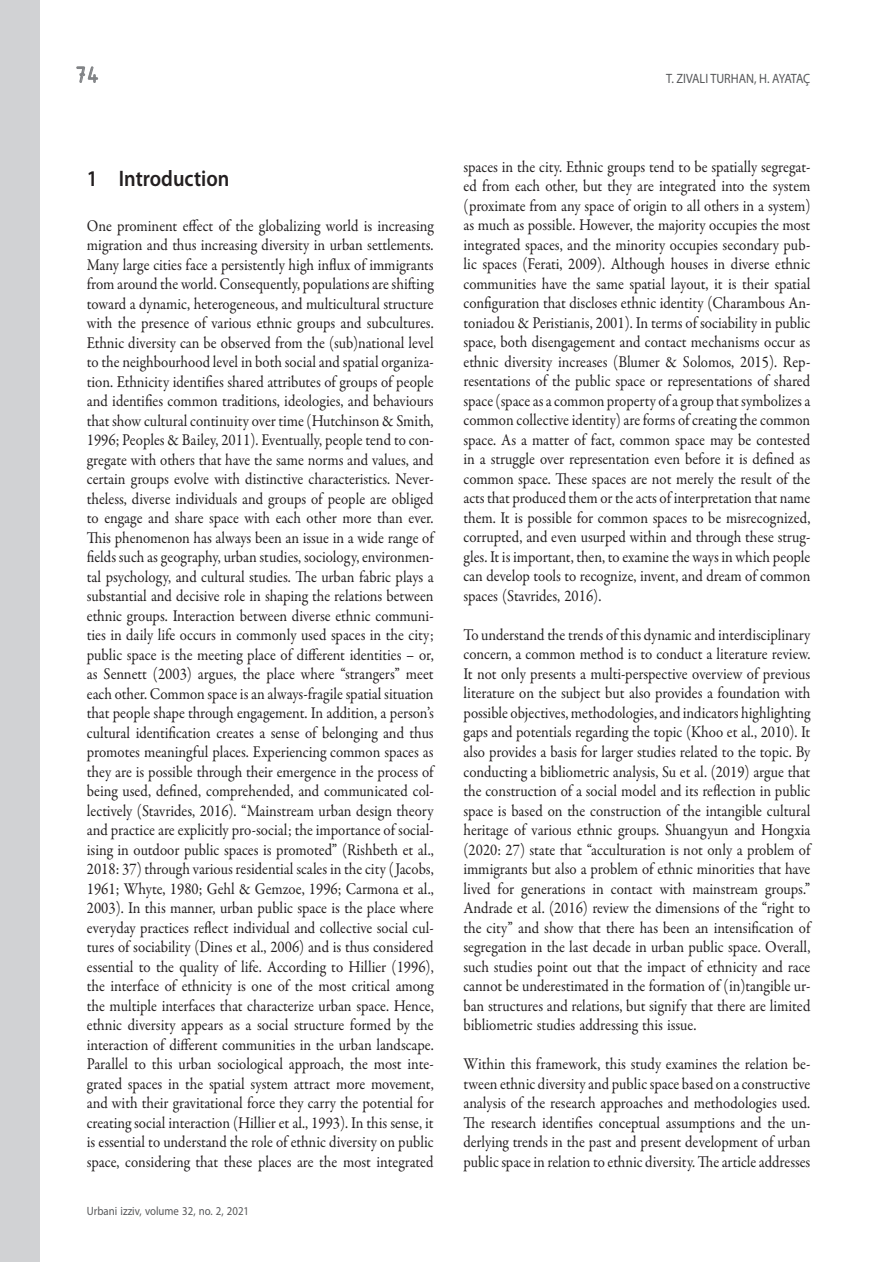
<style>
.page{position:relative;width:893px;height:1262px;background:#fff}
.page>*{position:absolute;margin:0;border:0;box-sizing:border-box;transform-origin:0 0}
.t1{font:24px "ISOCTEUR";color:#808285}
.t2{font:600 22.5px "Myriad Pro";color:#231f20;scale:.9 1}
.t3{font:16.5px/19.5px "Garamond Premr Pro";color:#231f20;text-align:justify;scale:.9 1}
.t4{font:13.5px "Myriad Pro";color:#57585a;scale:.9 1}
.t5{font:12px "Myriad Pro";color:#57585a;scale:.9 1}
</style>
<div class="page">
<svg style="left:76px;top:66px;width:22px;height:17px"></svg>
<div style="left:0;top:0;width:40px;height:1261px;background:#d1d2d4"></div>
<h1 class="t1" style="left:72px;top:59px;width:31px">74</h1>
<p class="t4" style="left:665px;top:71px;width:162px">T. ZIVALI TURHAN, H. AYATAÇ</p>
<h2 class="t2" style="left:87px;top:164px;width:160px">1 Introduction</h2>
<p class="t3" style="left:87px;top:216px;width:387px">One prominent effect of the globalizing world is increasing migration and thus increasing diversity in urban settlements.<br>Many large cities face a persistently high influx of immigrants from around the world. Consequently, populations are shifting toward a dynamic, heterogeneous, and multicultural structure with the presence of various ethnic groups and subcultures.<br>Ethnic diversity can be observed from the (sub)national level to the neighbourhood level in both social and spatial organiza&shy;tion. Ethnicity identifies shared attributes of groups of people and identifies common traditions, ideologies, and behaviours that show cultural continuity over time (Hutchinson &amp; Smith, 1996; Peoples &amp; Bailey, 2011). Eventually, people tend to con&shy;gregate with others that have the same norms and values, and certain groups evolve with distinctive characteristics. Never&shy;theless, diverse individuals and groups of people are obliged to engage and share space with each other more than ever.<br>This phenomenon has always been an issue in a wide range of fields such as geography, urban studies, sociology, environmen&shy;tal psychology, and cultural studies. The urban fabric plays a substantial and decisive role in shaping the relations between ethnic groups. Interaction between diverse ethnic communi&shy;ties in daily life occurs in commonly used spaces in the city; public space is the meeting place of different identities – or, as Sennett (2003) argues, the place where “strangers” meet each other. Common space is an always-fragile spatial situation that people shape through engagement. In addition, a person’s cultural identification creates a sense of belonging and thus promotes meaningful places. Experiencing common spaces as they are is possible through their emergence in the process of being used, defined, comprehended, and communicated col&shy;lectively (Stavrides, 2016). “Mainstream urban design theory and practice are explicitly pro-social; the importance of social&shy;ising in outdoor public spaces is promoted” (Rishbeth et al., 2018: 37) through various residential scales in the city (Jacobs, 1961; Whyte, 1980; Gehl &amp; Gemzoe, 1996; Carmona et al., 2003). In this manner, urban public space is the place where everyday practices reflect individual and collective social cul&shy;tures of sociability (Dines et al., 2006) and is thus considered essential to the quality of life. According to Hillier (1996), the interface of ethnicity is one of the most critical among the multiple interfaces that characterize urban space. Hence, ethnic diversity appears as a social structure formed by the interaction of different communities in the urban landscape.<br>Parallel to this urban sociological approach, the most inte&shy;grated spaces in the spatial system attract more movement, and with their gravitational force they carry the potential for creating social interaction (Hillier et al., 1993). In this sense, it is essential to understand the role of ethnic diversity on public space, considering that these places are the most integrated</p>
<p class="t5" style="left:87px;top:1204px;width:182px">Urbani izziv, volume 32, no. 2, 2021</p>
<p class="t3" style="left:463px;top:157px;width:387px">spaces in the city. Ethnic groups tend to be spatially segregat&shy;ed from each other, but they are integrated into the system (proximate from any space of origin to all others in a system) as much as possible. However, the majority occupies the most integrated spaces, and the minority occupies secondary pub&shy;lic spaces (Ferati, 2009). Although houses in diverse ethnic communities have the same spatial layout, it is their spatial configuration that discloses ethnic identity (Charambous An&shy;toniadou &amp; Peristianis, 2001). In terms of sociability in public space, both disengagement and contact mechanisms occur as ethnic diversity increases (Blumer &amp; Solomos, 2015). Rep&shy;resentations of the public space or representations of shared space (space as a common property of a group that symbolizes a common collective identity) are forms of creating the common space. As a matter of fact, common space may be contested in a struggle over representation even before it is defined as common space. These spaces are not merely the result of the acts that produced them or the acts of interpretation that name them. It is possible for common spaces to be misrecognized, corrupted, and even usurped within and through these strug&shy;gles. It is important, then, to examine the ways in which people can develop tools to recognize, invent, and dream of common spaces (Stavrides, 2016).</p>
<p class="t3" style="left:463px;top:625px;width:387px">To understand the trends of this dynamic and interdisciplinary concern, a common method is to conduct a literature review.<br>It not only presents a multi-perspective overview of previous literature on the subject but also provides a foundation with possible objectives, methodologies, and indicators highlighting gaps and potentials regarding the topic (Khoo et al., 2010). It also provides a basis for larger studies related to the topic. By conducting a bibliometric analysis, Su et al. (2019) argue that the construction of a social model and its reflection in public space is based on the construction of the intangible cultural heritage of various ethnic groups. Shuangyun and Hongxia (2020: 27) state that “acculturation is not only a problem of immigrants but also a problem of ethnic minorities that have lived for generations in contact with mainstream groups.” Andrade et al. (2016) review the dimensions of the “right to the city” and show that there has been an intensification of segregation in the last decade in urban public space. Overall, such studies point out that the impact of ethnicity and race cannot be underestimated in the formation of (in)tangible ur&shy;ban structures and relations, but signify that there are limited bibliometric studies addressing this issue.</p>
<p class="t3" style="left:463px;top:1054px;width:387px">Within this framework, this study examines the relation be&shy;tween ethnic diversity and public space based on a constructive analysis of the research approaches and methodologies used.<br>The research identifies conceptual assumptions and the un&shy;derlying trends in the past and present development of urban public space in relation to ethnic diversity. The article addresses</p>
</div>
